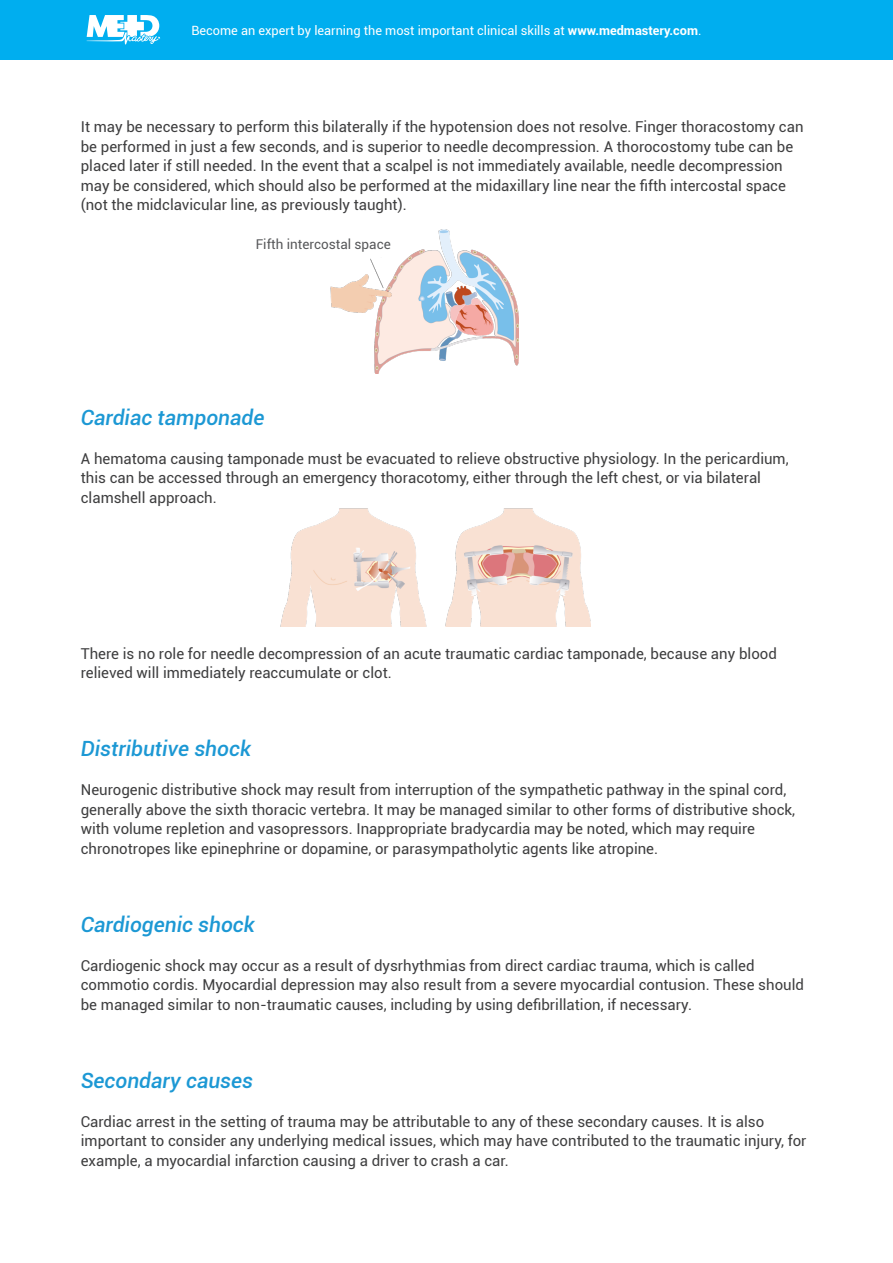
<style>
.page{position:relative;width:893px;height:1263px;background:#fff}
.page>*{position:absolute;margin:0;border:0;box-sizing:border-box;transform-origin:0 0}
.t1{font:italic 500 21px "Roboto";color:#1c98d4}
.t2{font:15px/19.5px "Roboto";color:#3e3e3f}
.t3{font:13.5px "Roboto";color:#57585a}
.t4{font:12.75px "Roboto";color:#fff}
.s1{font-weight:700}
</style>
<div class="page">
<div style="left:0;top:0;width:893px;height:60px;background:#00aeef"></div>
<svg style="left:86px;top:15px;width:74px;height:30px"></svg>
<img style="left:281px;top:509px;width:310px;height:117px">
<img style="left:375px;top:230px;width:143px;height:143px">
<img style="left:330px;top:258px;width:72px;height:55px">
<p class="t4" style="left:191px;top:21px;width:512px">Become an expert by learning the most important clinical skills at <span class="s1">www.medmastery.com</span>.</p>
<p class="t2" style="left:81px;top:116px;width:724px">It may be necessary to perform this bilaterally if the hypotension does not resolve. Finger thoracostomy can be performed in just a few seconds, and is superior to needle decompression. A thorocostomy tube can be placed later if still needed. In the event that a scalpel is not immediately available, needle decompression may be considered, which should also be performed at the midaxillary line near the fifth intercostal space (not the midclavicular line, as previously taught).</p>
<p class="t3" style="left:256px;top:235px;width:136px">Fifth intercostal space</p>
<h1 class="t1" style="left:81px;top:402px;width:185px">Cardiac tamponade</h1>
<p class="t2" style="left:81px;top:448px;width:709px">A hematoma causing tamponade must be evacuated to relieve obstructive physiology. In the pericardium, this can be accessed through an emergency thoracotomy, either through the left chest, or via bilateral clamshell approach.</p>
<p class="t2" style="left:81px;top:643px;width:698px">There is no role for needle decompression of an acute traumatic cardiac tamponade, because any blood relieved will immediately reaccumulate or clot.</p>
<h1 class="t1" style="left:81px;top:734px;width:172px">Distributive shock</h1>
<p class="t2" style="left:81px;top:779px;width:716px">Neurogenic distributive shock may result from interruption of the sympathetic pathway in the spinal cord, generally above the sixth thoracic vertebra. It may be managed similar to other forms of distributive shock, with volume repletion and vasopressors. Inappropriate bradycardia may be noted, which may require chronotropes like epinephrine or dopamine, or parasympatholytic agents like atropine.</p>
<h1 class="t1" style="left:81px;top:909px;width:176px">Cardiogenic shock</h1>
<p class="t2" style="left:81px;top:955px;width:725px">Cardiogenic shock may occur as a result of dysrhythmias from direct cardiac trauma, which is called commotio cordis. Myocardial depression may also result from a severe myocardial contusion. These should be managed similar to non-traumatic causes, including by using defibrillation, if necessary.</p>
<h1 class="t1" style="left:81px;top:1065px;width:174px">Secondary causes</h1>
<p class="t2" style="left:81px;top:1111px;width:727px">Cardiac arrest in the setting of trauma may be attributable to any of these secondary causes. It is also important to consider any underlying medical issues, which may have contributed to the traumatic injury, for example, a myocardial infarction causing a driver to crash a car.</p>
</div>
